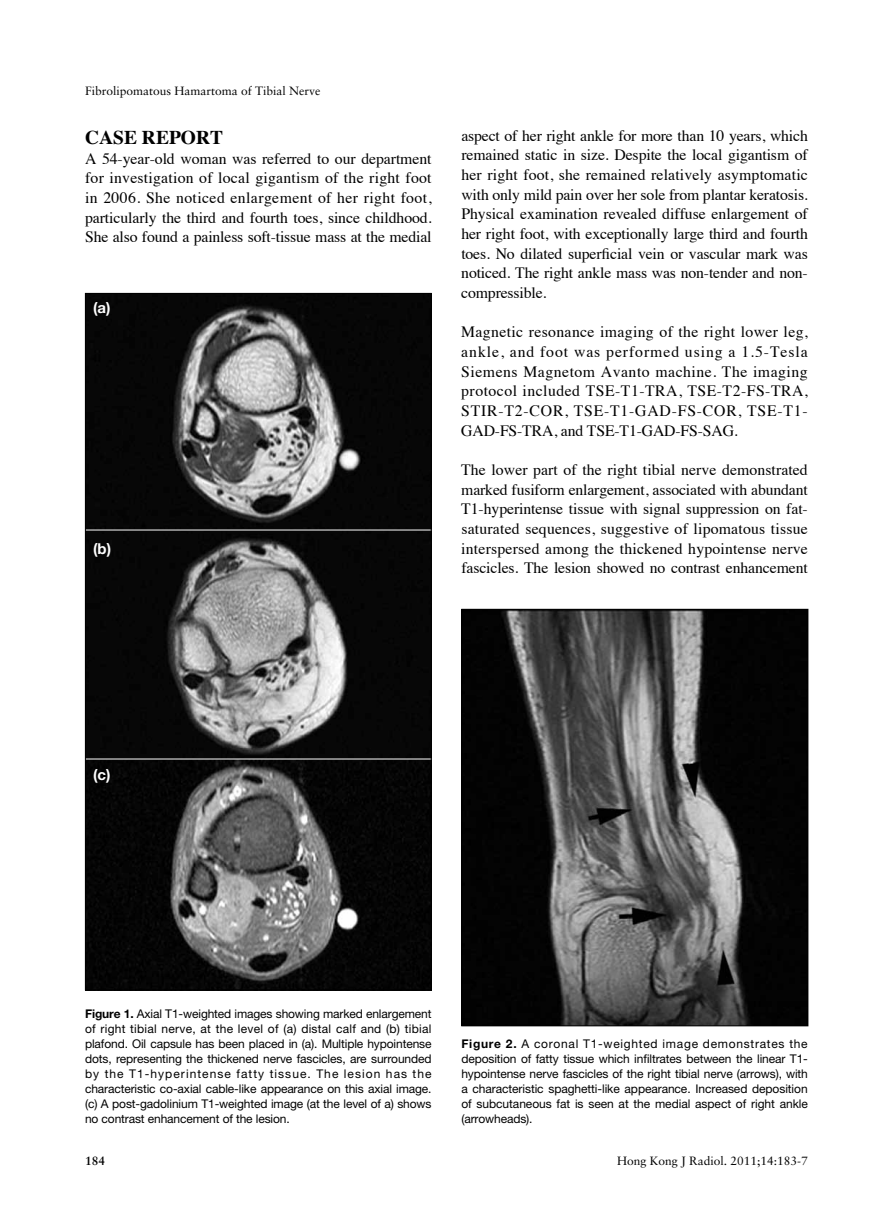
<style>
.page{position:relative;width:893px;height:1229px;background:#fff}
.page>*{position:absolute;margin:0;border:0;box-sizing:border-box;transform-origin:0 0}
.t1{font:700 19.5px "Times";color:#000}
.t2{font:15.75px/19.6px "Times";letter-spacing:-.01em;color:#000;text-align:justify}
.t3{font:700 15px "Helvetica Neue";color:#fff}
.t4{font:12px/15px "Helvetica Neue";letter-spacing:-.01em;color:#000;text-align:justify}
.t5{font:12px "Sabon";color:#000}
.t6{font:700 12px "Sabon";color:#000}
.s1{font-weight:700}
</style>
<div class="page">
<img style="left:87px;top:295px;width:343px;height:693px">
<hr style="left:85px;top:530px;width:347px;height:1px;background:#fff">
<hr style="left:85px;top:759px;width:347px;height:1px;background:#fff">
<img style="left:463px;top:611px;width:343px;height:413px">
<div style="left:461px;top:609px;width:347px;height:417px;border:1px solid #000"></div>
<p class="t5" style="left:85px;top:84px;width:237px">Fibrolipomatous Hamartoma of Tibial Nerve</p>
<p class="t1" style="left:85px;top:119px;width:140px">CASE REPORT</p>
<p class="t2" style="left:85px;top:147px;width:348px">A 54-year-old woman was referred to our department for investigation of local gigantism of the right foot in 2006. She noticed enlargement of her right foot, particularly the third and fourth toes, since childhood.<br>She also found a painless soft-tissue mass at the medial</p>
<p class="t3" style="left:93px;top:299px;width:19px">(a)</p>
<p class="t3" style="left:93px;top:540px;width:20px">(b)</p>
<p class="t2" style="left:461px;top:124px;width:348px">aspect of her right ankle for more than 10 years, which remained static in size. Despite the local gigantism of her right foot, she remained relatively asymptomatic with only mild pain over her sole from plantar keratosis.<br>Physical examination revealed diffuse enlargement of her right foot, with exceptionally large third and fourth toes. No dilated superficial vein or vascular mark was noticed. The right ankle mass was non-tender and non&shy;compressible.</p>
<p class="t2" style="left:461px;top:321px;width:348px">Magnetic resonance imaging of the right lower leg, ankle, and foot was performed using a 1.5-Tesla Siemens Magnetom Avanto machine. The imaging protocol included TSE-T1-TRA, TSE-T2-FS-TRA, STIR-T2-COR, TSE-T1-GAD-FS-COR, TSE-T1- GAD-FS-TRA, and TSE-T1-GAD-FS-SAG.</p>
<p class="t2" style="left:461px;top:458px;width:348px">The lower part of the right tibial nerve demonstrated marked fusiform enlargement, associated with abundant T1-hyperintense tissue with signal suppression on fat&shy;saturated sequences, suggestive of lipomatous tissue interspersed among the thickened hypointense nerve fascicles. The lesion showed no contrast enhancement</p>
<p class="t3" style="left:93px;top:765px;width:19px">(c)</p>
<p class="t4" style="left:85px;top:1006px;width:348px"><span class="s1">Figure 1.</span> Axial T1-weighted images showing marked enlargement of right tibial nerve, at the level of (a) distal calf and (b) tibial plafond. Oil capsule has been placed in (a). Multiple hypointense dots, representing the thickened nerve fascicles, are surrounded by the T1-hyperintense fatty tissue. The lesion has the characteristic co-axial cable-like appearance on this axial image. (c) A post-gadolinium T1-weighted image (at the level of a) shows no contrast enhancement of the lesion.</p>
<p class="t4" style="left:461px;top:1036px;width:348px"><span class="s1">Figure 2.</span> A coronal T1-weighted image demonstrates the deposition of fatty tissue which infiltrates between the linear T1- hypointense nerve fascicles of the right tibial nerve (arrows), with a characteristic spaghetti-like appearance. Increased deposition of subcutaneous fat is seen at the medial aspect of right ankle (arrowheads).</p>
<p class="t6" style="left:85px;top:1153px;width:22px">184</p>
<p class="t5" style="left:617px;top:1153px;width:192px">Hong Kong J Radiol. 2011;14:183-7</p>
</div>
